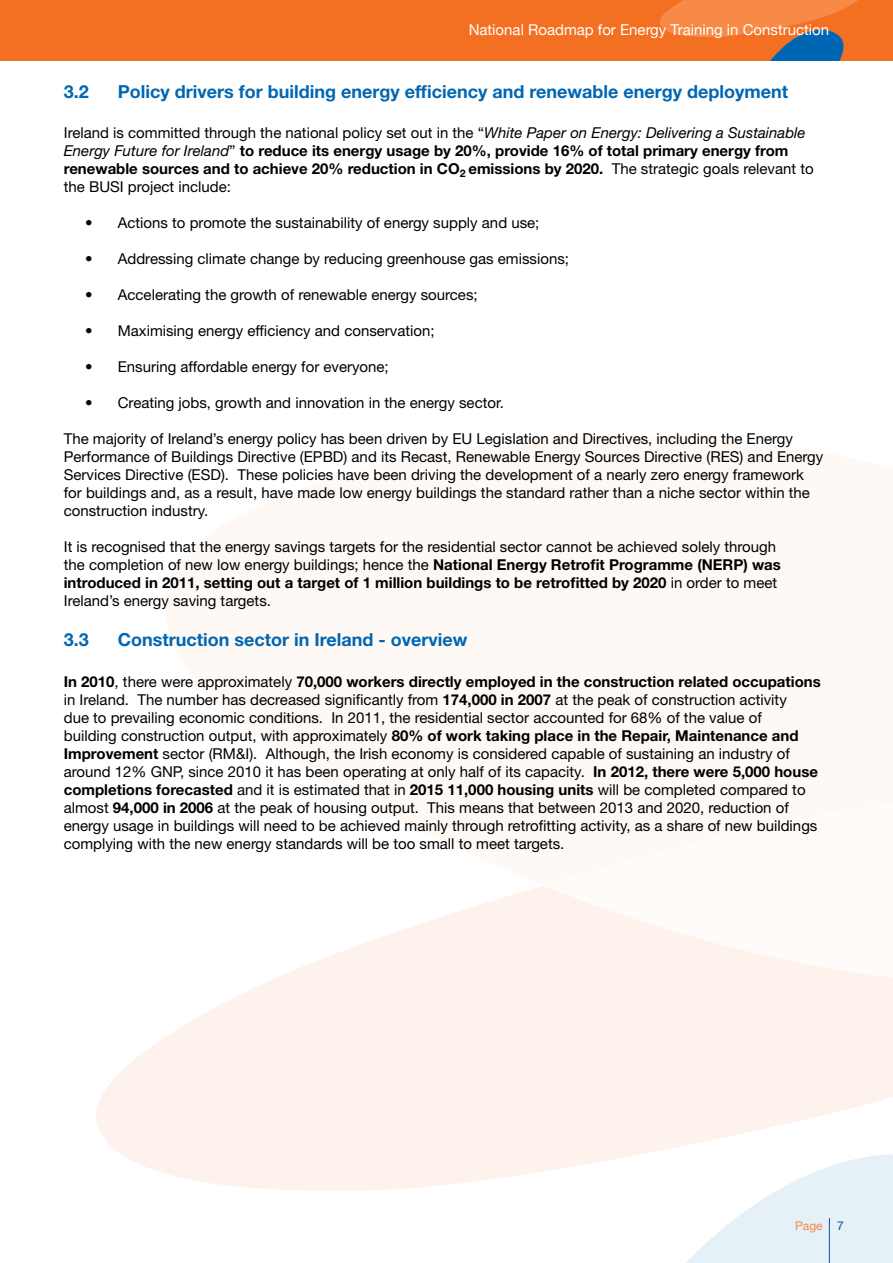
<style>
.page{position:relative;width:893px;height:1263px;background:#fff}
.page>*{position:absolute;margin:0;border:0;box-sizing:border-box;transform-origin:0 0}
.t1{font:700 18px "Helvetica Neue LT Std";color:#0066b3}
.t2{font:15px/18px "Helvetica Neue LT Std";color:#000}
.t3{font:700 15px/18px "Helvetica Neue LT Std";color:#000}
.t4{font:15px "Helvetica Neue";color:#fff}
.t5{font:12px "Helvetica Neue";color:#f68a46}
.s1{font-weight:400}
.s2{font-weight:400;font-style:italic}
.s3{font-weight:700}
.s4{color:#034ea2}
</style>
<div class="page">
<svg style="left:686px;top:1194px;width:207px;height:69px;fill:#e6f0f7"></svg>
<svg style="left:96px;top:886px;width:797px;height:308px;fill:#fef3ec"></svg>
<svg style="left:543px;top:886px;width:350px;height:100px"></svg>
<hr style="left:829px;top:1218px;width:1px;height:45px;background:#034ea2">
<div style="left:0;top:0;width:893px;height:61px;background:#f36f21"></div>
<svg style="left:659px;top:0;width:199px;height:61px"></svg>
<p class="t4" style="left:469px;top:19px;width:362px">National Roadmap for Energy Training in Construction</p>
<p class="t1" style="left:64px;top:80px;width:27px">3.2</p>
<p class="t1" style="left:118px;top:80px;width:672px">Policy drivers for building energy efficiency and renewable energy deployment</p>
<p class="t3" style="left:64px;top:124px;width:751px"><span class="s1">Ireland is committed through the national policy set out in the “</span><span class="s2">White Paper on Energy: Delivering a Sustainable Energy Future for Ireland</span><span class="s1">”</span> to reduce its energy usage by 20%, provide 16% of total primary energy from renewable sources and to achieve 20% reduction in CO<sub>2</sub> emissions by 2020. <span class="s1">The strategic goals relevant to the BUSI project include:</span></p>
<p class="t2" style="left:85px;top:214px;width:456px">• Actions to promote the sustainability of energy supply and use;</p>
<p class="t2" style="left:85px;top:250px;width:485px">• Addressing climate change by reducing greenhouse gas emissions;</p>
<p class="t2" style="left:85px;top:286px;width:394px">• Accelerating the growth of renewable energy sources;</p>
<p class="t2" style="left:85px;top:322px;width:351px">• Maximising energy efficiency and conservation;</p>
<p class="t2" style="left:85px;top:358px;width:305px">• Ensuring affordable energy for everyone;</p>
<p class="t2" style="left:85px;top:394px;width:420px">• Creating jobs, growth and innovation in the energy sector.</p>
<p class="t2" style="left:64px;top:430px;width:761px">The majority of Ireland’s energy policy has been driven by EU Legislation and Directives, including the Energy Performance of Buildings Directive (EPBD) and its Recast, Renewable Energy Sources Directive (RES) and Energy Services Directive (ESD). These policies have been driving the development of a nearly zero energy framework for buildings and, as a result, have made low energy buildings the standard rather than a niche sector within the construction industry.</p>
<p class="t2" style="left:64px;top:538px;width:719px">It is recognised that the energy savings targets for the residential sector cannot be achieved solely through the completion of new low energy buildings; hence the <span class="s3">National Energy Retrofit Programme (NERP) was introduced in 2011, setting out a target of 1 million buildings to be retrofitted by 2020</span> in order to meet Ireland’s energy saving targets.</p>
<p class="t1" style="left:64px;top:628px;width:27px">3.3</p>
<p class="t1" style="left:118px;top:628px;width:351px">Construction sector in Ireland - overview</p>
<p class="t2" style="left:64px;top:672px;width:758px"><span class="s3">In 2010</span>, there were approximately <span class="s3">70,000 workers directly employed in the construction related occupations </span>in Ireland. The number has decreased significantly from <span class="s3">174,000 in 2007</span> at the peak of construction activity<br>due to prevailing economic conditions. In 2011, the residential sector accounted for 68% of the value of<br>building construction output, with approximately <span class="s3">80% of work taking place in the Repair, Maintenance and Improvement</span> sector (RM&amp;I). Although, the Irish economy is considered capable of sustaining an industry of around 12% GNP, since 2010 it has been operating at only half of its capacity. <span class="s3">In 2012, there were 5,000 house completions forecasted</span> and it is estimated that in <span class="s3">2015 11,000 housing units</span> will be completed compared to almost <span class="s3">94,000 in 2006</span> at the peak of housing output. This means that between 2013 and 2020, reduction of energy usage in buildings will need to be achieved mainly through retrofitting activity, as a share of new buildings complying with the new energy standards will be too small to meet targets.</p>
<p class="t5" style="left:795px;top:1217px;width:50px">Page <span class="s4">7</span></p>
</div>
